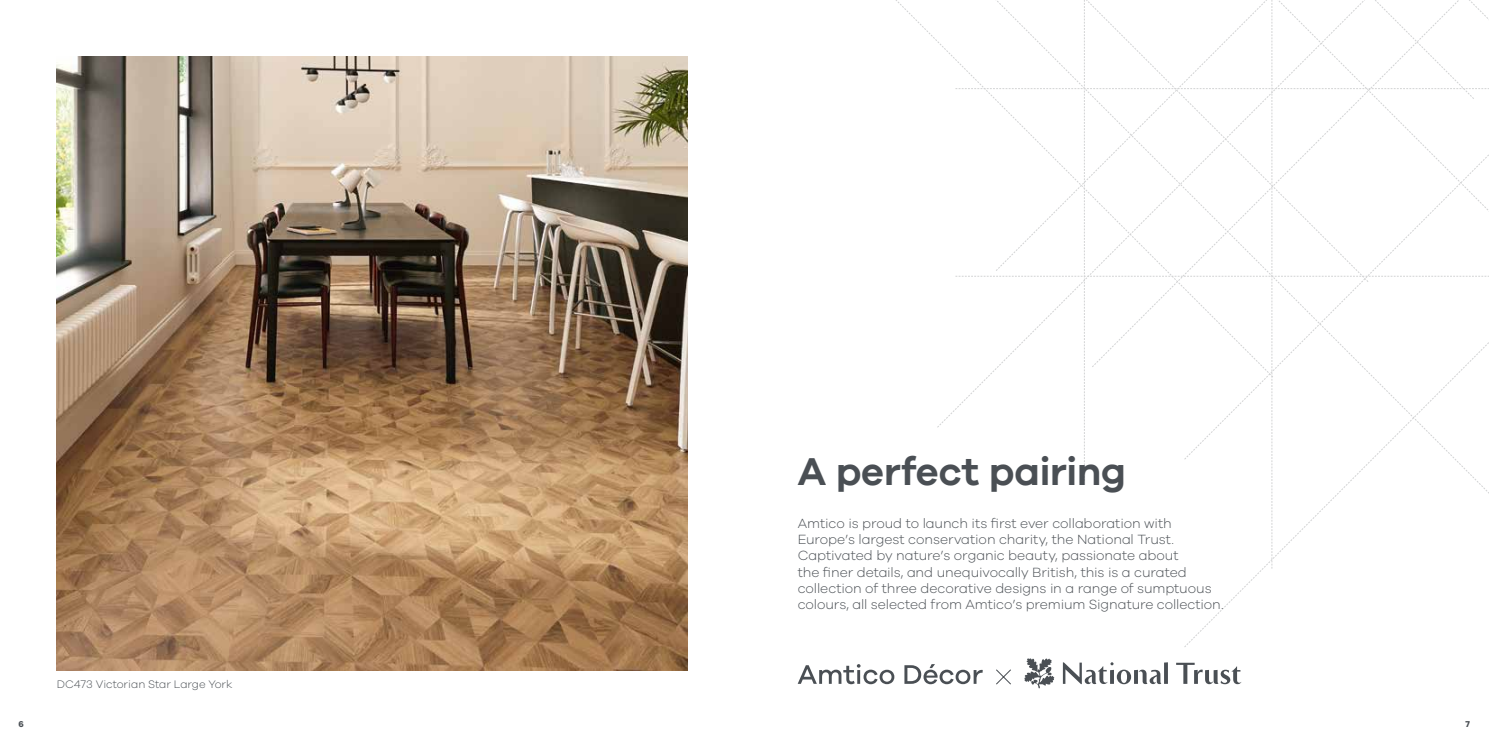
<style>
.page{position:relative;width:1489px;height:745px;background:#fff}
.page>*{position:absolute;margin:0;border:0;box-sizing:border-box;transform-origin:0 0}
.t1{font:600 40px "Galano Grotesque";letter-spacing:-.005em;color:#4a4f54}
.t2{font:300 13.75px/16.2px "Galano Grotesque";letter-spacing:-.005em;color:#4a4f54}
.t3{font:300 11.25px "Galano Grotesque";color:#4a4f54}
.t4{font:700 8.75px "Galano Grotesque";color:#4a4f54}
</style>
<div class="page">
<svg style="left:955px;top:0;width:533px;height:568px"></svg>
<svg style="left:1176px;top:662px;width:65px;height:21px"></svg>
<svg style="left:1164px;top:662px;width:3px;height:21px"></svg>
<svg style="left:1134px;top:670px;width:3px;height:13px"></svg>
<svg style="left:1138px;top:669px;width:23px;height:14px"></svg>
<svg style="left:1062px;top:662px;width:69px;height:21px"></svg>
<svg style="left:1024px;top:658px;width:30px;height:29px"></svg>
<svg style="left:996px;top:669px;width:15px;height:16px"></svg>
<svg style="left:798px;top:664px;width:96px;height:19px"></svg>
<svg style="left:904px;top:664px;width:78px;height:19px"></svg>
<img style="left:57px;top:57px;width:630px;height:613px">
<p class="t4" style="left:19px;top:718px;width:7px">6</p>
<p class="t3" style="left:57px;top:677px;width:177px">DC473 Victorian Star Large York</p>
<h1 class="t1" style="left:797px;top:446px;width:330px">A perfect pairing</h1>
<p class="t2" style="left:797px;top:514px;width:427px">Amtico is proud to launch its first ever collaboration with Europe’s largest conservation charity, the National Trust.<br>Captivated by nature’s organic beauty, passionate about<br>the finer details, and unequivocally British, this is a curated collection of three decorative designs in a range of sumptuous colours, all selected from Amtico’s premium Signature collection.</p>
<p class="t4" style="left:1465px;top:718px;width:6px">7</p>
</div>
